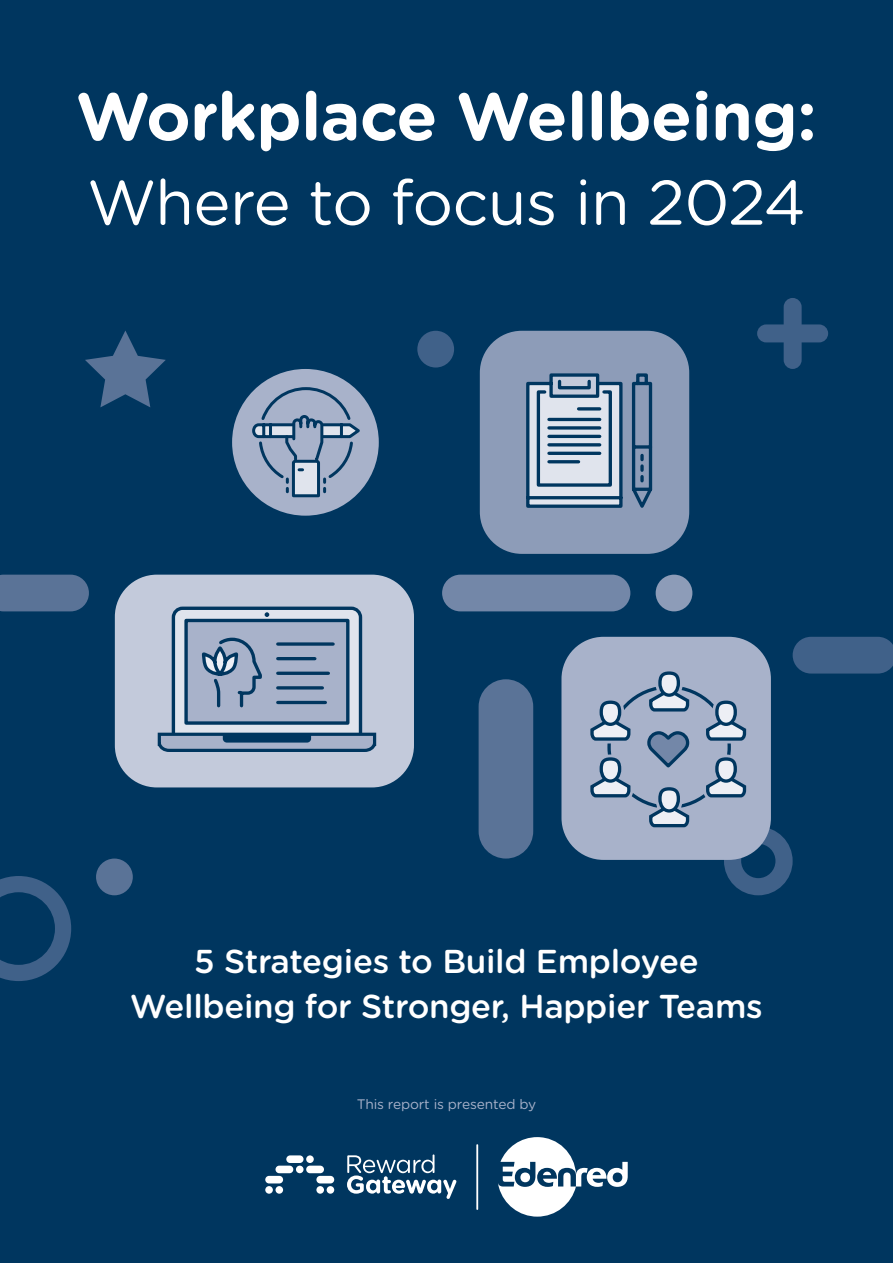
<style>
.page{position:relative;width:893px;height:1263px;background:#00365f}
.page>*{position:absolute;margin:0;border:0;box-sizing:border-box;transform-origin:0 0}
.t1{font:700 67.2px "Gotham Rounded";letter-spacing:-.01em;color:#fff}
.t2{font:63px "Gotham Rounded";letter-spacing:-.01em;color:#fff}
.t3{font:500 33.15px/44.7px "Gotham Rounded";letter-spacing:-.01em;color:#fff;text-align:center}
.t4{font:13.8px "Gotham Rounded";letter-spacing:-.01em;color:#a8b2ca}
</style>
<div class="page">
<svg style="left:757px;top:298px;width:71px;height:71px"></svg>
<svg style="left:85px;top:331px;width:81px;height:76px"></svg>
<svg style="left:0;top:876px;width:71px;height:105px"></svg>
<div style="left:479px;top:679px;width:54px;height:179px;background:#5a7397;border-radius:27px"></div>
<div style="left:442px;top:575px;width:188px;height:36px;background:#7387a8;border-radius:18px"></div>
<div style="left:0;top:575px;width:89px;height:36px;background:#5a7397"></div>
<div style="left:656px;top:575px;width:36px;height:36px;background:#8d9cb8;border-radius:50%"></div>
<div style="left:417px;top:331px;width:37px;height:36px;background:#406189;border-radius:50%"></div>
<div style="left:96px;top:858px;width:37px;height:37px;background:#5a7397;border-radius:50%"></div>
<div style="left:561px;top:637px;width:210px;height:223px;background:#a8b2ca;border-radius:42px"></div>
<div style="left:115px;top:575px;width:299px;height:212px;background:#c3cadb;border-radius:42px"></div>
<div style="left:480px;top:331px;width:209px;height:223px;background:#8d9cb8;border-radius:42px"></div>
<div style="left:173px;top:608px;width:187px;height:134px;background:#e0e4ed;border-radius:9px"></div>
<div style="left:172px;top:607px;width:190px;height:137px;border:3px solid #00365f;border-radius:9px"></div>
<div style="left:186px;top:620px;width:162px;height:103px;background:#a8b2ca"></div>
<div style="left:184px;top:619px;width:165px;height:106px;border:3px solid #00365f"></div>
<svg style="left:157px;top:731px;width:220px;height:21px;background:#617e9c"></svg>
<svg style="left:265px;top:612px;width:4px;height:5px"></svg>
<svg style="left:526px;top:373px;width:127px;height:135px"></svg>
<svg style="left:583px;top:637px;width:310px;height:258px"></svg>
<svg style="left:201px;top:637px;width:61px;height:71px"></svg>
<svg style="left:278px;top:642px;width:55px;height:4px"></svg>
<hr style="left:278px;top:672px;width:50px;height:3px;background:#00365f">
<hr style="left:278px;top:657px;width:37px;height:3px;background:#00365f">
<hr style="left:278px;top:686px;width:44px;height:3px;background:#00365f">
<hr style="left:278px;top:701px;width:47px;height:3px;background:#00365f">
<div style="left:232px;top:369px;width:147px;height:147px;background:#a8b2ca;border-radius:50%"></div>
<svg style="left:251px;top:386px;width:113px;height:113px"></svg>
<hr style="left:476px;top:1144px;width:2px;height:66px;background:#fff">
<svg style="left:498px;top:1137px;width:130px;height:79px"></svg>
<svg style="left:347px;top:1154px;width:109px;height:45px"></svg>
<div style="left:286px;top:1155px;width:18px;height:8px;background:#fff;border-radius:4px"></div>
<div style="left:265px;top:1176px;width:18px;height:7px;background:#fff;border-radius:4px"></div>
<div style="left:316px;top:1176px;width:18px;height:7px;background:#fff;border-radius:4px"></div>
<div style="left:306px;top:1165px;width:18px;height:8px;background:#fff;border-radius:4px"></div>
<div style="left:275px;top:1165px;width:18px;height:8px;background:#fff;border-radius:4px"></div>
<div style="left:327px;top:1186px;width:7px;height:8px;background:#fff;border-radius:50%"></div>
<div style="left:316px;top:1186px;width:8px;height:8px;background:#fff;border-radius:50%"></div>
<div style="left:306px;top:1155px;width:8px;height:8px;background:#fff;border-radius:50%"></div>
<div style="left:265px;top:1186px;width:8px;height:8px;background:#fff;border-radius:50%"></div>
<div style="left:296px;top:1165px;width:8px;height:8px;background:#fff;border-radius:50%"></div>
<div style="left:275px;top:1186px;width:8px;height:8px;background:#fff;border-radius:50%"></div>
<h1 class="t1" style="left:76px;top:67px;width:742px">Workplace Wellbeing:</h1>
<h2 class="t2" style="left:87px;top:159px;width:720px">Where to focus in 2024</h2>
<p class="t3" style="left:130px;top:938px;width:634px">5 Strategies to Build Employee<br>Wellbeing for Stronger, Happier Teams</p>
<p class="t4" style="left:357px;top:1095px;width:181px">This report is presented by</p>
</div>
